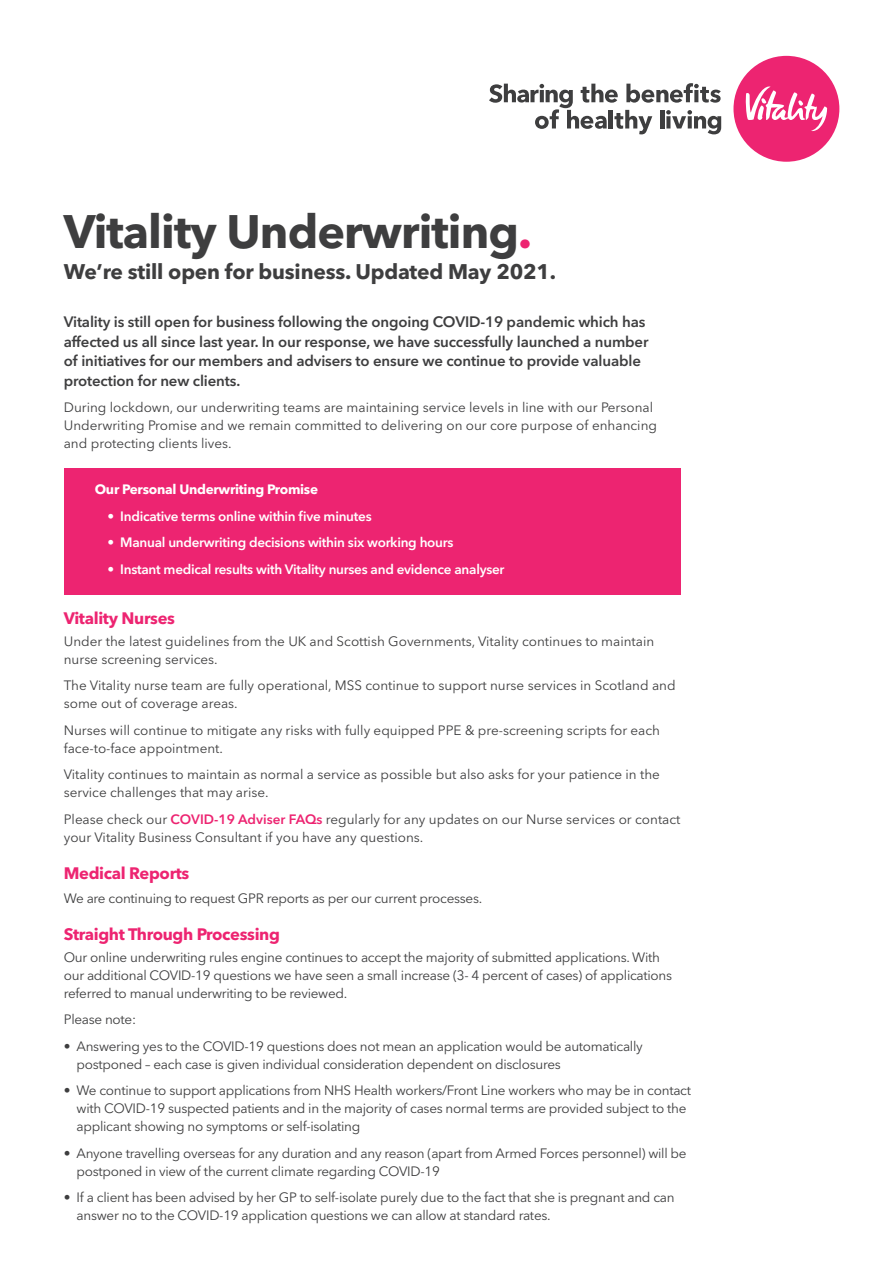
<style>
.page{position:relative;width:893px;height:1263px;background:#fff}
.page>*{position:absolute;margin:0;border:0;box-sizing:border-box;transform-origin:0 0}
.t1{font:700 46.5px "Avenir Next LT Pro";letter-spacing:-.02em;color:#3e3e3f}
.t2{font:700 21px "Avenir Next LT Pro";letter-spacing:-.01em;color:#3e3e3f}
.t3{font:700 16.5px "Avenir Next LT Pro";letter-spacing:-.02em;color:#ed2471}
.t4{font:600 15px/19.5px "Avenir Next LT Pro";letter-spacing:-.01em;color:#3e3e3f}
.t5{font:13.5px/18px "Avenir Next LT Pro";letter-spacing:-.02em;color:#3e3e3f}
.t6{font:13.5px/18px "Avenir Next LT Pro";color:#3e3e3f}
.t7{font:600 13.5px "Avenir Next LT Pro";letter-spacing:-.02em;color:#fff}
.t8{font:700 13.5px "Avenir Next LT Pro";letter-spacing:-.02em;color:#fff}
.s1{color:#ed2471}
.s2{font-weight:600;color:#ed2471}
</style>
<div class="page">
<div style="left:733px;top:56px;width:106px;height:106px;background:#ed2471;border-radius:50%"></div>
<svg style="left:745px;top:86px;width:82px;height:45px"></svg>
<svg style="left:489px;top:83px;width:232px;height:51px"></svg>
<div style="left:64px;top:468px;width:616px;height:127px;background:#ed2471"></div>
<h1 class="t1" style="left:64px;top:203px;width:470px">Vitality Underwriting<span class="s1">.</span></h1>
<h2 class="t2" style="left:64px;top:259px;width:494px">We’re still open for business. Updated May 2021.</h2>
<p class="t4" style="left:64px;top:312px;width:586px">Vitality is still open for business following the ongoing COVID-19 pandemic which has affected us all since last year. In our response, we have successfully launched a number of initiatives for our members and advisers to ensure we continue to provide valuable protection for new clients.</p>
<p class="t6" style="left:64px;top:398px;width:595px">During lockdown, our underwriting teams are maintaining service levels in line with our Personal<br>Underwriting Promise and we remain committed to delivering on our core purpose of enhancing and protecting clients lives.</p>
<p class="t8" style="left:95px;top:481px;width:225px">Our Personal Underwriting Promise</p>
<p class="t7" style="left:108px;top:508px;width:266px">• Indicative terms online within five minutes</p>
<p class="t7" style="left:108px;top:534px;width:347px">• Manual underwriting decisions within six working hours</p>
<p class="t7" style="left:108px;top:561px;width:398px">• Instant medical results with Vitality nurses and evidence analyser</p>
<p class="t3" style="left:64px;top:608px;width:113px">Vitality Nurses</p>
<p class="t6" style="left:64px;top:632px;width:592px">Under the latest guidelines from the UK and Scottish Governments, Vitality continues to maintain nurse screening services.</p>
<p class="t6" style="left:64px;top:677px;width:613px">The Vitality nurse team are fully operational, MSS continue to support nurse services in Scotland and some out of coverage areas.</p>
<p class="t6" style="left:64px;top:721px;width:598px">Nurses will continue to mitigate any risks with fully equipped PPE &amp; pre-screening scripts for each face-to-face appointment.</p>
<p class="t6" style="left:64px;top:766px;width:598px">Vitality continues to maintain as normal a service as possible but also asks for your patience in the service challenges that may arise.</p>
<p class="t6" style="left:64px;top:810px;width:618px">Please check our <span class="s2">COVID-19 Adviser FAQs</span> regularly for any updates on our Nurse services or contact your Vitality Business Consultant if you have any questions.</p>
<p class="t3" style="left:64px;top:863px;width:127px">Medical Reports</p>
<p class="t5" style="left:64px;top:889px;width:420px">We are continuing to request GPR reports as per our current processes.</p>
<p class="t3" style="left:64px;top:924px;width:218px">Straight Through Processing</p>
<p class="t5" style="left:64px;top:948px;width:610px">Our online underwriting rules engine continues to accept the majority of submitted applications. With our additional COVID-19 questions we have seen a small increase (3- 4 percent of cases) of applications referred to manual underwriting to be reviewed.</p>
<p class="t5" style="left:64px;top:1010px;width:74px">Please note:</p>
<p class="t5" style="left:77px;top:1037px;width:568px;text-indent:-13px">• Answering yes to the COVID-19 questions does not mean an application would be automatically postponed – each case is given individual consideration dependent on disclosures</p>
<p class="t5" style="left:77px;top:1081px;width:616px;text-indent:-13px">• We continue to support applications from NHS Health workers/Front Line workers who may be in contact with COVID-19 suspected patients and in the majority of cases normal terms are provided subject to the applicant showing no symptoms or self-isolating</p>
<p class="t5" style="left:77px;top:1144px;width:612px;text-indent:-13px">• Anyone travelling overseas for any duration and any reason (apart from Armed Forces personnel) will be postponed in view of the current climate regarding COVID-19</p>
<p class="t5" style="left:77px;top:1188px;width:600px;text-indent:-13px">• If a client has been advised by her GP to self-isolate purely due to the fact that she is pregnant and can answer no to the COVID-19 application questions we can allow at standard rates.</p>
</div>
